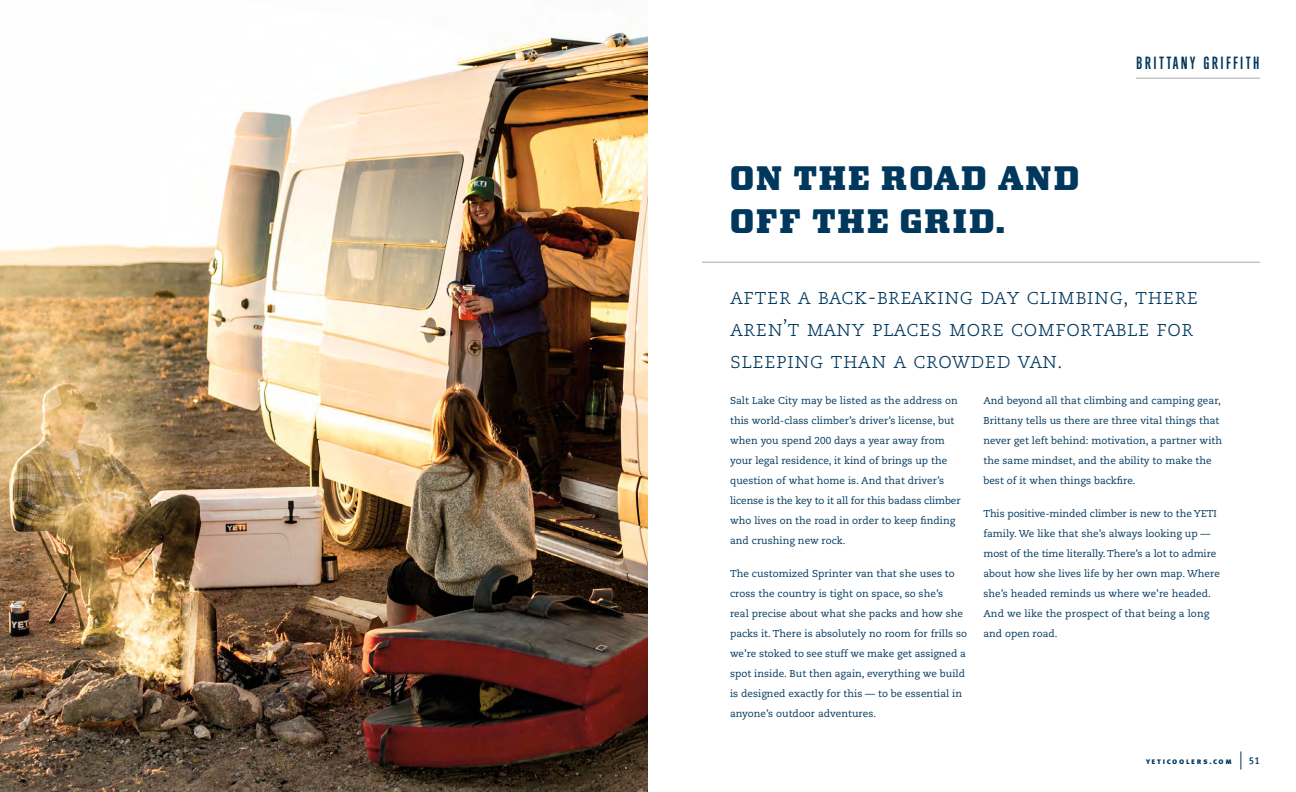
<style>
.page{position:relative;width:1296px;height:792px;background:#fff}
.page>*{position:absolute;margin:0;border:0;box-sizing:border-box;transform-origin:0 0}
.t1{font:33.9px/43.1px "LTC Square Face";letter-spacing:.05em;color:#00375d}
.t2{font:22px/32px "Caecilia Light SC";letter-spacing:.02em;color:#00375d}
.t3{font:17px "Cg Alpin Gth No 1";letter-spacing:.14em;color:#00375d}
.t4{font:10px/20px "Caecilia";letter-spacing:.005em;color:#00375d}
.t5{font:10px "Meta Plus Medium Caps";color:#00375d}
.t6{font:8px "Meta Black Caps";letter-spacing:.21em;color:#00375d}
</style>
<div class="page">
<svg style="left:1241px;top:752px;width:1px;height:18px"></svg>
<hr style="left:1136px;top:78px;width:124px;height:1px;background:#a8a9ac">
<hr style="left:702px;top:262px;width:558px;height:1px;background:#a8a9ac">
<img style="left:0;top:32px;width:648px;height:760px">
<h1 class="t1" style="left:730px;top:156px;width:351px">ON THE ROAD AND<br>OFF THE GRID.</h1>
<h3 class="t3" style="left:1136px;top:53px;width:125px">BRITTANY GRIFFITH</h3>
<h2 class="t2" style="left:730px;top:281px;width:470px">after a back-breaking day climbing, there aren’t many places more comfortable for sleeping than a crowded van.</h2>
<p class="t4" style="left:730px;top:390px;width:232px">Salt Lake City may be listed as the address on this world-class climber’s driver’s license, but when you spend 200 days a year away from your legal residence, it kind of brings up the question of what home is. And that driver’s license is the key to it all for this badass climber who lives on the road in order to keep finding and crushing new rock.</p>
<p class="t4" style="left:730px;top:564px;width:239px">The customized Sprinter van that she uses to cross the country is tight on space, so she’s<br>real precise about what she packs and how she packs it. There is absolutely no room for frills so we’re stoked to see stuff we make get assigned a spot inside. But then again, everything we build is designed exactly for this — to be essential in anyone’s outdoor adventures.</p>
<p class="t4" style="left:983px;top:390px;width:240px">And beyond all that climbing and camping gear, Brittany tells us there are three vital things that never get left behind: motivation, a partner with the same mindset, and the ability to make the best of it when things backfire.</p>
<p class="t4" style="left:983px;top:504px;width:238px">This positive-minded climber is new to the YETI family. We like that she’s always looking up — most of the time literally. There’s a lot to admire about how she lives life by her own map. Where she’s headed reminds us where we’re headed.<br>And we like the prospect of that being a long and open road.</p>
<p class="t6" style="left:1146px;top:756px;width:87px">YETICOOLERS.COM</p>
<p class="t5" style="left:1249px;top:755px;width:13px">51</p>
</div>
